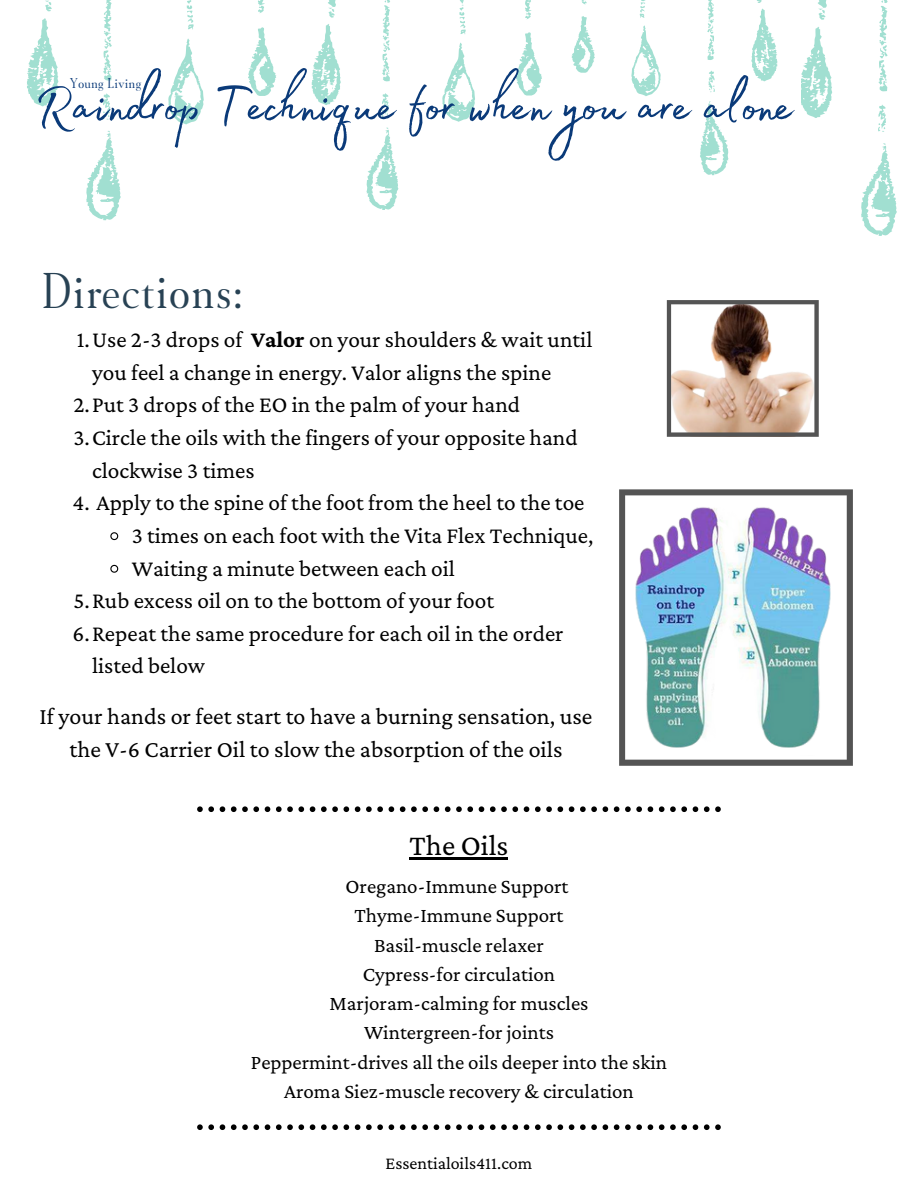
<style>
.page{position:relative;width:918px;height:1188px;background:#fff}
.page>*{position:absolute;margin:0;border:0;box-sizing:border-box;transform-origin:0 0}
.t1{font:68.4px "Madelyn Fill";color:#0a3a79}
.t2{font:42.3px "Jerrick";color:#284254}
.t3{font:30px "Crimson Pro";color:#000}
.t4{font:24px/32.7px "Crimson Pro";color:#000;text-align:center}
.t5{font:23.25px "Crimson Pro";color:#000}
.t6{font:21px/29.2px "Crimson Pro";color:#000;text-align:center}
.t7{font:18px "Crimson Pro";color:#000}
.t8{font:12px "Jerrick";color:#0a3a79}
.s1{font-weight:700}
</style>
<div class="page">
<svg style="left:248px;top:27px;width:28px;height:69px"></svg>
<svg style="left:258px;top:0;width:7px;height:13px"></svg>
<svg style="left:168px;top:38px;width:36px;height:87px"></svg>
<svg style="left:187px;top:0;width:7px;height:30px"></svg>
<svg style="left:86px;top:131px;width:35px;height:89px"></svg>
<svg style="left:103px;top:0;width:9px;height:81px"></svg>
<svg style="left:102px;top:93px;width:9px;height:27px"></svg>
<svg style="left:45px;top:1px;width:7px;height:10px"></svg>
<svg style="left:27px;top:18px;width:32px;height:89px"></svg>
<svg style="left:516px;top:32px;width:26px;height:64px"></svg>
<svg style="left:525px;top:0;width:7px;height:19px"></svg>
<svg style="left:442px;top:43px;width:33px;height:79px"></svg>
<svg style="left:459px;top:0;width:7px;height:34px"></svg>
<svg style="left:366px;top:128px;width:32px;height:82px"></svg>
<svg style="left:382px;top:0;width:8px;height:82px"></svg>
<svg style="left:381px;top:93px;width:8px;height:24px"></svg>
<svg style="left:328px;top:0;width:8px;height:18px"></svg>
<svg style="left:311px;top:24px;width:30px;height:81px"></svg>
<svg style="left:572px;top:16px;width:23px;height:57px"></svg>
<svg style="left:582px;top:0;width:5px;height:5px"></svg>
<svg style="left:631px;top:25px;width:30px;height:71px"></svg>
<svg style="left:640px;top:0;width:5px;height:18px"></svg>
<svg style="left:700px;top:101px;width:29px;height:74px"></svg>
<svg style="left:707px;top:0;width:8px;height:60px"></svg>
<svg style="left:708px;top:71px;width:7px;height:21px"></svg>
<svg style="left:751px;top:0;width:27px;height:81px"></svg>
<svg style="left:861px;top:143px;width:36px;height:93px"></svg>
<svg style="left:878px;top:0;width:10px;height:92px"></svg>
<svg style="left:878px;top:105px;width:8px;height:27px"></svg>
<svg style="left:818px;top:0;width:9px;height:20px"></svg>
<svg style="left:801px;top:27px;width:31px;height:91px"></svg>
<svg style="left:619px;top:489px;width:234px;height:277px"></svg>
<img style="left:666px;top:300px;width:1px;height:137px">
<svg style="left:667px;top:300px;width:152px;height:137px"></svg>
<svg style="left:110px;top:532px;width:9px;height:9px"></svg>
<svg style="left:110px;top:564px;width:9px;height:9px"></svg>
<hr style="left:410px;top:857px;width:98px;height:3px;background:#000">
<svg style="left:197px;top:1124px;width:524px;height:6px"></svg>
<svg style="left:197px;top:806px;width:524px;height:6px"></svg>
<h1 class="t1" style="left:35px;top:54px;width:760px">Raindrop Technique for when you are alone</h1>
<p class="t8" style="left:70px;top:75px;width:73px">Young Living</p>
<h2 class="t2" style="left:41px;top:262px;width:204px">Directions:</h2>
<p class="t5" style="left:77px;top:326px;width:517px">1.Use 2-3 drops of <span class="s1">Valor</span> on your shoulders &amp; wait until</p>
<p class="t5" style="left:92px;top:359px;width:461px">you feel a change in energy. Valor aligns the spine</p>
<p class="t5" style="left:73px;top:392px;width:448px">2.Put 3 drops of the EO in the palm of your hand</p>
<p class="t5" style="left:73px;top:424px;width:506px">3.Circle the oils with the fingers of your opposite hand</p>
<p class="t5" style="left:92px;top:457px;width:164px">clockwise 3 times</p>
<p class="t5" style="left:73px;top:489px;width:513px">4. Apply to the spine of the foot from the heel to the toe</p>
<p class="t5" style="left:132px;top:522px;width:463px">3 times on each foot with the Vita Flex Technique,</p>
<p class="t5" style="left:132px;top:555px;width:325px">Waiting a minute between each oil</p>
<p class="t5" style="left:73px;top:587px;width:422px">5.Rub excess oil on to the bottom of your foot</p>
<p class="t5" style="left:73px;top:620px;width:492px">6.Repeat the same procedure for each oil in the order</p>
<p class="t5" style="left:92px;top:653px;width:115px">listed below</p>
<p class="t4" style="left:40px;top:700px;width:554px">If your hands or feet start to have a burning sensation, use the V-6 Carrier Oil to slow the absorption of the oils</p>
<p class="t3" style="left:410px;top:828px;width:100px">The Oils</p>
<p class="t6" style="left:251px;top:871px;width:418px">Oregano-Immune Support<br>Thyme-Immune Support<br>Basil-muscle relaxer<br>Cypress-for circulation<br>Marjoram-calming for muscles<br>Wintergreen-for joints<br>Peppermint-drives all the oils deeper into the skin<br>Aroma Siez-muscle recovery &amp; circulation</p>
<p class="t7" style="left:386px;top:1152px;width:148px">Essentialoils411.com</p>
</div>
